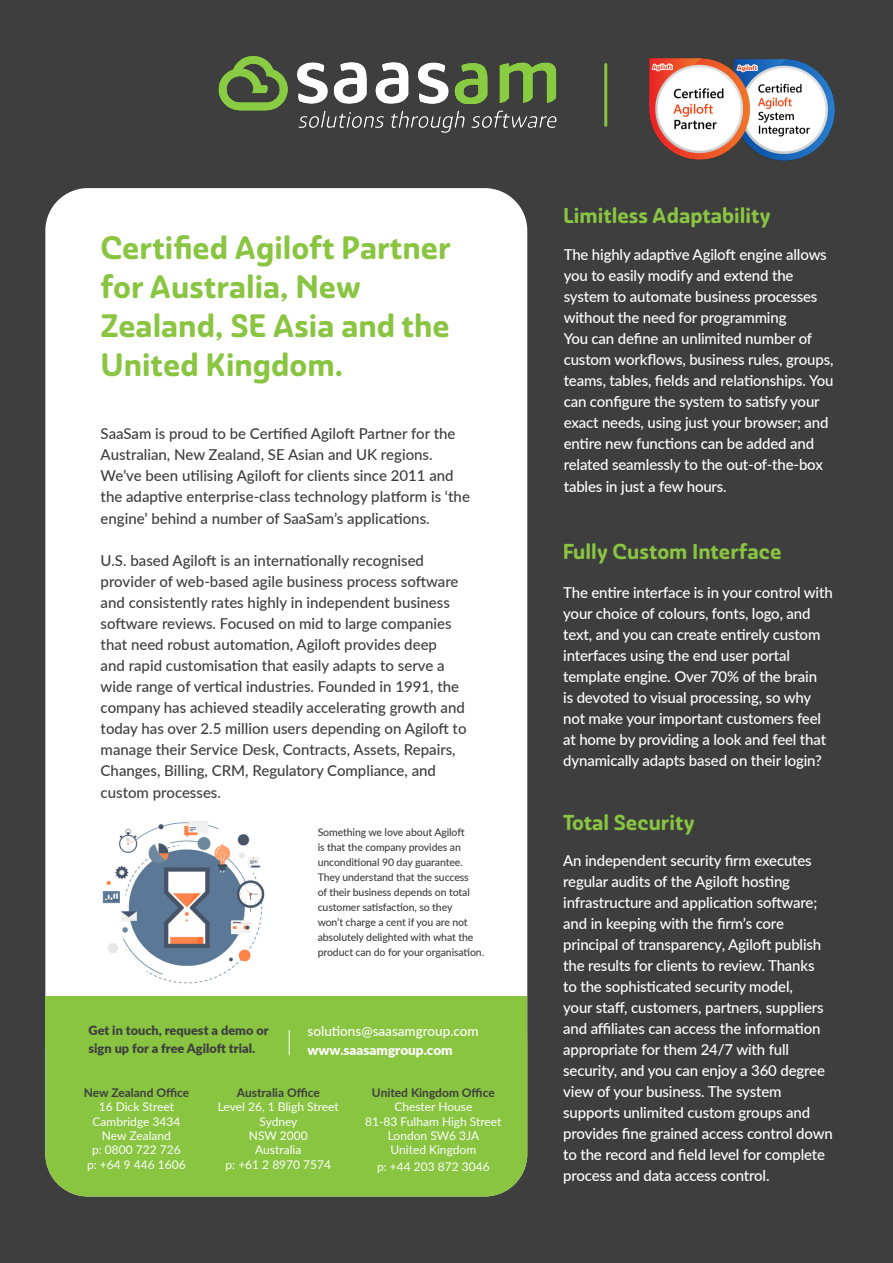
<style>
.page{position:relative;width:893px;height:1263px;background:#3e3e3f}
.page>*{position:absolute;margin:0;border:0;box-sizing:border-box;transform-origin:0 0}
.t1{font:700 31.5px/39px "Ashemore Soft Norm";color:#89c541}
.t2{font:700 21px "Ashemore Soft Norm";color:#89c541}
.t3{font:500 15px/21px "Lato";letter-spacing:-.01em;color:#fff}
.t4{font:500 15px/21px "Lato";color:#3e3e3f}
.t5{font:500 13.5px "Lato";color:#fff}
.t6{font:900 13.5px "Lato";color:#fff}
.t7{font:900 12.75px/18px "Lato";color:#3e3e3f}
.t8{font:12px/14.4px "Lato";color:#fff;text-align:center}
.t9{font:700 12px "Lato";color:#3e3e3f}
.t10{font:500 10.5px/15px "Lato";letter-spacing:-.01em;color:#3e3e3f}
</style>
<div class="page">
<div style="left:45px;top:188px;width:482px;height:1008px;background:#fff;border-radius:43px"></div>
<div style="left:45px;top:1000px;width:482px;height:196px;background:#89c541;border-radius:43px"></div>
<div style="left:45px;top:996px;width:482px;height:53px;background:#89c541"></div>
<hr style="left:604px;top:64px;width:3px;height:61px;background:#89c541">
<img style="left:102px;top:821px;width:163px;height:163px">
<svg style="left:289px;top:1030px;width:1px;height:25px"></svg>
<img style="left:218px;top:55px;width:339px;height:78px">
<img style="left:649px;top:58px;width:186px;height:103px">
<p class="t1" style="left:101px;top:228px;width:352px">Certified Agiloft Partner for Australia, New<br>Zealand, SE Asia and the<br>United Kingdom.</p>
<p class="t4" style="left:101px;top:422px;width:356px">SaaSam is proud to be Certified Agiloft Partner for the</p>
<p class="t4" style="left:101px;top:443px;width:371px">Australian, New Zealand, SE Asian and UK regions.<br>We’ve been utilising Agiloft for clients since 2011 and the adaptive enterprise-class technology platform is ‘the engine’ behind a number of SaaSam’s applications.</p>
<p class="t4" style="left:101px;top:549px;width:367px">U.S. based Agiloft is an internationally recognised provider of web-based agile business process software and consistently rates highly in independent business software reviews. Focused on mid to large companies that need robust automation, Agiloft provides deep<br>and rapid customisation that easily adapts to serve a wide range of vertical industries. Founded in 1991, the company has achieved steadily accelerating growth and today has over 2.5 million users depending on Agiloft to manage their Service Desk, Contracts, Assets, Repairs, Changes, Billing, CRM, Regulatory Compliance, and custom processes.</p>
<p class="t10" style="left:318px;top:824px;width:168px">Something we love about Agiloft<br>is that the company provides an unconditional 90 day guarantee.<br>They understand that the success<br>of their business depends on total customer satisfaction, so they<br>won’t charge a cent if you are not absolutely delighted with what the product can do for your organisation.</p>
<p class="t7" style="left:89px;top:1021px;width:182px">Get in touch, request a demo or sign up for a free Agiloft trial.</p>
<p class="t5" style="left:308px;top:1021px;width:173px">solutions@saasamgroup.com</p>
<p class="t6" style="left:308px;top:1040px;width:147px">www.saasamgroup.com</p>
<p class="t9" style="left:84px;top:1083px;width:107px">New Zealand Office</p>
<p class="t8" style="left:99px;top:1099px;width:77px">16 Dick Street</p>
<p class="t8" style="left:92px;top:1113px;width:89px">Cambridge 3434<br>New Zealand</p>
<p class="t8" style="left:92px;top:1142px;width:90px">p: 0800 722 726</p>
<p class="t8" style="left:87px;top:1157px;width:100px">p: +64 9 446 1606</p>
<p class="t9" style="left:237px;top:1083px;width:85px">Australia Office</p>
<p class="t8" style="left:218px;top:1099px;width:122px">Level 26, 1 Bligh Street<br>Sydney<br>NSW 2000<br>Australia</p>
<p class="t8" style="left:226px;top:1157px;width:107px">p: +61 2 8970 7574</p>
<p class="t9" style="left:372px;top:1083px;width:124px">United Kingdom Office</p>
<p class="t8" style="left:394px;top:1099px;width:80px">Chester House</p>
<p class="t8" style="left:365px;top:1113px;width:138px">81-83 Fulham High Street</p>
<p class="t8" style="left:388px;top:1128px;width:93px;text-align:left">London SW6 3JA<br>United Kingdom</p>
<p class="t8" style="left:377px;top:1158px;width:114px">p: +44 203 872 3046</p>
<p class="t2" style="left:563px;top:203px;width:209px">Limitless Adaptability</p>
<p class="t3" style="left:564px;top:244px;width:271px">The highly adaptive Agiloft engine allows you to easily modify and extend the system to automate business processes without the need for programming<br>You can define an unlimited number of custom workflows, business rules, groups, teams, tables, fields and relationships. You can configure the system to satisfy your exact needs, using just your browser; and entire new functions can be added and related seamlessly to the out-of-the-box tables in just a few hours.</p>
<p class="t2" style="left:563px;top:539px;width:220px">Fully Custom Interface</p>
<p class="t3" style="left:563px;top:581px;width:271px">The entire interface is in your control with your choice of colours, fonts, logo, and text, and you can create entirely custom interfaces using the end user portal template engine. Over 70% of the brain<br>is devoted to visual processing, so why not make your important customers feel at home by providing a look and feel that dynamically adapts based on their login?</p>
<p class="t2" style="left:563px;top:810px;width:133px">Total Security</p>
<p class="t3" style="left:563px;top:850px;width:271px">An independent security firm executes regular audits of the Agiloft hosting infrastructure and application software; and in keeping with the firm’s core principal of transparency, Agiloft publish the results for clients to review. Thanks<br>to the sophisticated security model,<br>your staff, customers, partners, suppliers and affiliates can access the information appropriate for them 24/7 with full security, and you can enjoy a 360 degree view of your business. The system supports unlimited custom groups and provides fine grained access control down to the record and field level for complete process and data access control.</p>
</div>
